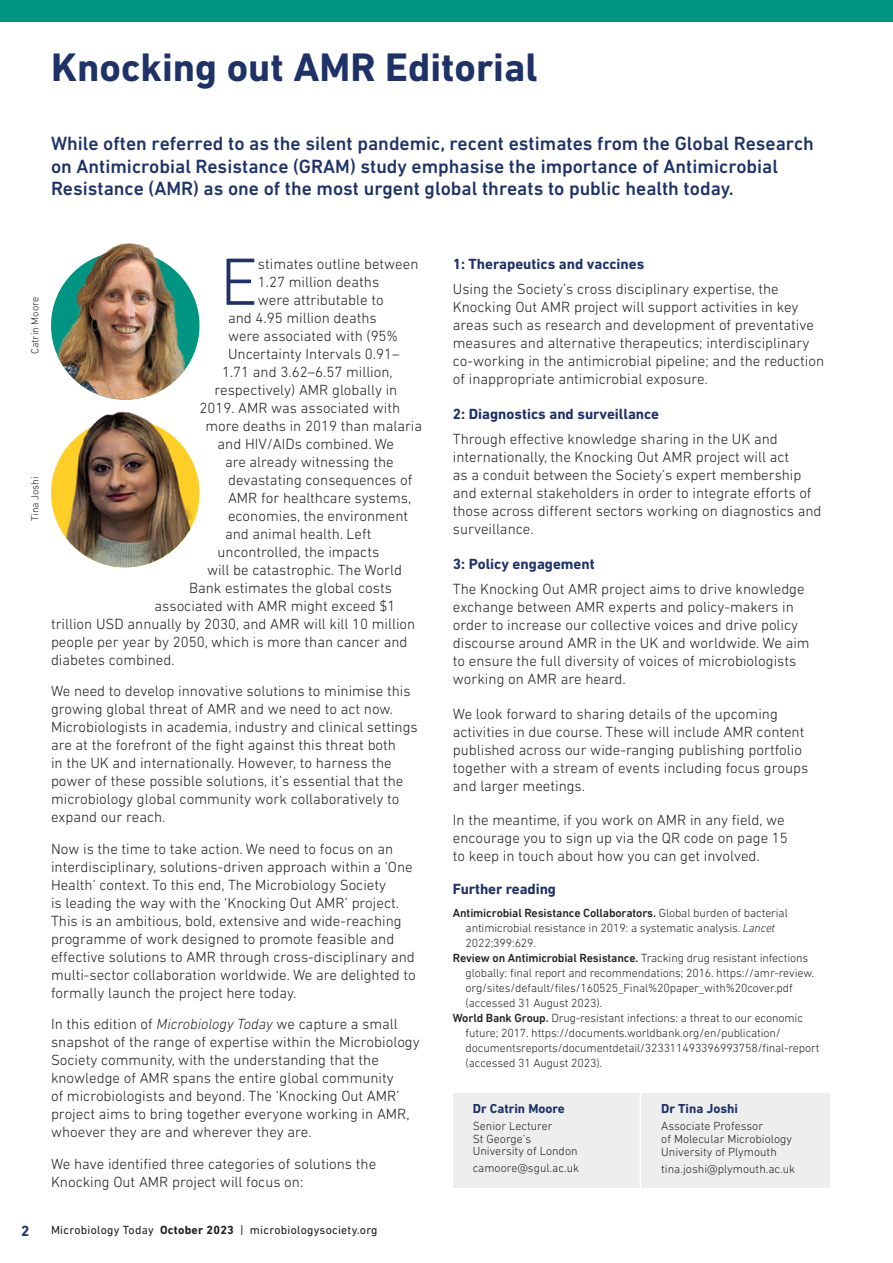
<style>
.page{position:relative;width:893px;height:1263px;background:#fff}
.page>*{position:absolute;margin:0;border:0;box-sizing:border-box;transform-origin:0 0}
.t1{font:300 67.95px "DIN Next LT Pro";color:#1f3267}
.t2{font:700 40.5px "DIN Next LT Pro";color:#1f3267}
.t3{font:500 19.5px/22.5px "DIN Next LT Pro";color:#1f3267}
.t4{font:300 15px/18px "DIN Next LT Pro";color:#231f20}
.t5{font:700 15px "DIN Next LT Pro";color:#1f3267}
.t6{font:700 13.2px "DIN Next LT Pro";color:#1f3267}
.t7{font:300 12px/12.6px "DIN Next LT Pro";letter-spacing:-.01em;color:#231f20}
.t8{font:500 12px "DIN Next LT Pro";letter-spacing:-.01em;color:#231f20}
.t9{font:12px "DIN Next LT Pro";letter-spacing:.02em;color:#231f20}
.t10{font:300 10.5px "DIN Next LT Pro";letter-spacing:-.005em;color:#231f20}
.s1{font-style:italic}
.s2{font-weight:300}
.s3{font-weight:500}
.s4{font-weight:700}
</style>
<div class="page">
<div style="left:453px;top:1093px;width:376px;height:94px;background:#eeeeef"></div>
<img style="left:51px;top:243px;width:149px;height:156px">
<img style="left:51px;top:399px;width:141px;height:168px">
<div style="left:0;top:0;width:893px;height:21px;background:#009582"></div>
<hr style="left:639px;top:1088px;width:2px;height:111px;background:#fff">
<h2 class="t2" style="left:51px;top:44px;width:488px">Knocking out AMR Editorial</h2>
<p class="t3" style="left:51px;top:132px;width:764px">While often referred to as the silent pandemic, recent estimates from the Global Research on Antimicrobial Resistance (GRAM) study emphasise the importance of Antimicrobial<br>Resistance (AMR) as one of the most urgent global threats to public health today.</p>
<p class="t10" style="left:29px;top:354px;width:59px;rotate:-90deg">Catrin Moore</p>
<p class="t10" style="left:29px;top:521px;width:46px;rotate:-90deg">Tina Joshi</p>
<h1 class="t1" style="left:220px;top:243px;width:39px">E</h1>
<p class="t4" style="left:258px;top:255px;width:162px">stimates outline between</p>
<p class="t4" style="left:258px;top:273px;width:123px">1.27 million deaths</p>
<p class="t4" style="left:258px;top:291px;width:127px">were attributable to</p>
<p class="t4" style="left:228px;top:309px;width:150px">and 4.95 million deaths</p>
<p class="t4" style="left:228px;top:327px;width:172px">were associated with (95%</p>
<p class="t4" style="left:228px;top:345px;width:173px">Uncertainty Intervals 0.91–</p>
<p class="t4" style="left:222px;top:363px;width:172px">1.71 and 3.62–6.57 million,</p>
<p class="t4" style="left:215px;top:381px;width:184px">respectively) AMR globally in</p>
<p class="t4" style="left:200px;top:399px;width:202px">2019. AMR was associated with</p>
<p class="t4" style="left:206px;top:417px;width:218px">more deaths in 2019 than malaria</p>
<p class="t4" style="left:218px;top:435px;width:178px">and HIV/AIDs combined. We</p>
<p class="t4" style="left:225px;top:453px;width:170px">are already witnessing the</p>
<p class="t4" style="left:228px;top:471px;width:186px">devastating consequences of</p>
<p class="t4" style="left:228px;top:489px;width:185px">AMR for healthcare systems,</p>
<p class="t4" style="left:228px;top:507px;width:182px">economies, the environment</p>
<p class="t4" style="left:225px;top:525px;width:148px">and animal health. Left</p>
<p class="t4" style="left:218px;top:543px;width:163px">uncontrolled, the impacts</p>
<p class="t4" style="left:207px;top:561px;width:196px">will be catastrophic. The World</p>
<p class="t4" style="left:189px;top:579px;width:204px">Bank estimates the global costs</p>
<p class="t4" style="left:155px;top:597px;width:242px">associated with AMR might exceed $1</p>
<p class="t4" style="left:51px;top:615px;width:366px">trillion USD annually by 2030, and AMR will kill 10 million</p>
<p class="t4" style="left:51px;top:633px;width:358px">people per year by 2050, which is more than cancer and</p>
<p class="t4" style="left:51px;top:651px;width:125px">diabetes combined.</p>
<p class="t4" style="left:51px;top:682px;width:368px">We need to develop innovative solutions to minimise this growing global threat of AMR and we need to act now.<br>Microbiologists in academia, industry and clinical settings are at the forefront of the fight against this threat both<br>in the UK and internationally. However, to harness the power of these possible solutions, it’s essential that the microbiology global community work collaboratively to expand our reach.</p>
<p class="t4" style="left:51px;top:840px;width:366px">Now is the time to take action. We need to focus on an interdisciplinary, solutions-driven approach within a ‘One Health’ context. To this end, The Microbiology Society<br>is leading the way with the ‘Knocking Out AMR’ project.<br>This is an ambitious, bold, extensive and wide-reaching programme of work designed to promote feasible and effective solutions to AMR through cross-disciplinary and multi-sector collaboration worldwide. We are delighted to formally launch the project here today.</p>
<p class="t4" style="left:51px;top:1015px;width:370px">In this edition of <span class="s1">Microbiology Today</span> we capture a small snapshot of the range of expertise within the Microbiology Society community, with the understanding that the knowledge of AMR spans the entire global community<br>of microbiologists and beyond. The ‘Knocking Out AMR’ project aims to bring together everyone working in AMR, whoever they are and wherever they are.</p>
<p class="t4" style="left:51px;top:1155px;width:327px">We have identified three categories of solutions the<br>Knocking Out AMR project will focus on:</p>
<p class="t5" style="left:453px;top:255px;width:193px">1: Therapeutics and vaccines</p>
<p class="t4" style="left:453px;top:280px;width:373px">Using the Society’s cross disciplinary expertise, the Knocking Out AMR project will support activities in key areas such as research and development of preventative measures and alternative therapeutics; interdisciplinary co-working in the antimicrobial pipeline; and the reduction of inappropriate antimicrobial exposure.</p>
<p class="t5" style="left:453px;top:405px;width:208px">2: Diagnostics and surveillance</p>
<p class="t4" style="left:453px;top:430px;width:370px">Through effective knowledge sharing in the UK and internationally, the Knocking Out AMR project will act<br>as a conduit between the Society’s expert membership and external stakeholders in order to integrate efforts of those across different sectors working on diagnostics and surveillance.</p>
<p class="t5" style="left:453px;top:555px;width:143px">3: Policy engagement</p>
<p class="t4" style="left:453px;top:580px;width:358px">The Knocking Out AMR project aims to drive knowledge exchange between AMR experts and policy-makers in order to increase our collective voices and drive policy discourse around AMR in the UK and worldwide. We aim to ensure the full diversity of voices of microbiologists working on AMR are heard.</p>
<p class="t4" style="left:453px;top:705px;width:357px">We look forward to sharing details of the upcoming activities in due course. These will include AMR content published across our wide-ranging publishing portfolio together with a stream of events including focus groups and larger meetings.</p>
<p class="t4" style="left:453px;top:811px;width:337px">In the meantime, if you work on AMR in any field, we encourage you to sign up via the QR code on page 15 to keep in touch about how you can get involved.</p>
<p class="t5" style="left:453px;top:880px;width:105px">Further reading</p>
<p class="t8" style="left:453px;top:906px;width:336px">Antimicrobial Resistance Collaborators. <span class="s2">Global burden of bacterial</span></p>
<p class="t7" style="left:466px;top:921px;width:311px">antimicrobial resistance in 2019: a systematic analysis. <span class="s1">Lancet</span></p>
<p class="t7" style="left:466px;top:936px;width:72px">2022;399:629.</p>
<p class="t8" style="left:453px;top:951px;width:357px">Review on Antimicrobial Resistance. <span class="s2">Tracking drug resistant infections</span></p>
<p class="t7" style="left:466px;top:966px;width:350px">globally: final report and recommendations; 2016. https://amr-review.</p>
<p class="t7" style="left:466px;top:981px;width:329px">org/sites/default/files/160525_Final%20paper_with%20cover.pdf</p>
<p class="t7" style="left:466px;top:996px;width:138px">(accessed 31 August 2023).</p>
<p class="t7" style="left:453px;top:1011px;width:352px"><span class="s3">World Bank Group.</span> Drug-resistant infections: a threat to our economic</p>
<p class="t7" style="left:466px;top:1026px;width:317px">future; 2017. https://documents.worldbank.org/en/publication/</p>
<p class="t7" style="left:466px;top:1041px;width:355px">documentsreports/documentdetail/323311493396993758/final-report</p>
<p class="t7" style="left:466px;top:1056px;width:138px">(accessed 31 August 2023).</p>
<p class="t6" style="left:473px;top:1101px;width:94px">Dr Catrin Moore</p>
<p class="t7" style="left:473px;top:1119px;width:106px">Senior Lecturer<br>St George’s<br>University of London</p>
<p class="t7" style="left:473px;top:1162px;width:108px">camoore@sgul.ac.uk</p>
<p class="t6" style="left:661px;top:1101px;width:78px">Dr Tina Joshi</p>
<p class="t7" style="left:661px;top:1120px;width:132px">Associate Professor<br>of Molecular Microbiology<br>University of Plymouth</p>
<p class="t7" style="left:661px;top:1162px;width:136px">tina.joshi@plymouth.ac.uk</p>
<p class="t5" style="left:21px;top:1222px;width:10px">2</p>
<p class="t9" style="left:51px;top:1223px;width:328px">Microbiology Today <span class="s4">October 2023</span> | microbiologysociety.org</p>
</div>
